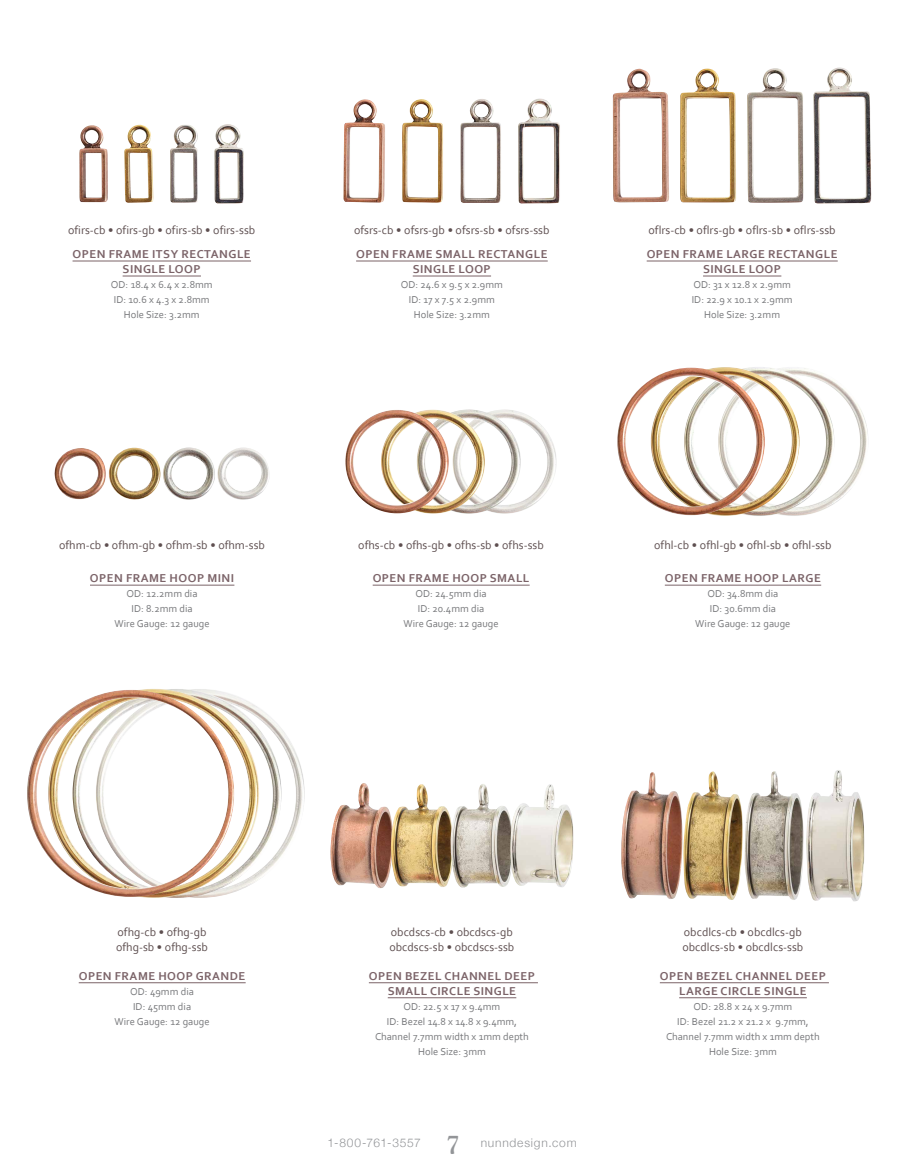
<style>
.page{position:relative;width:905px;height:1175px;background:#fff}
.page>*{position:absolute;margin:0;border:0;box-sizing:border-box;transform-origin:0 0}
.t1{font:700 25.5px "Goudy Old Style BT";color:#939598}
.t2{font:12px/15px "Corbel";color:#5e4f50}
.t3{font:700 12px/15px "Corbel";letter-spacing:.04em;color:#7b6368;text-align:center}
.t4{font:300 12px "Helvetica Neue";letter-spacing:.065em;color:#939598}
.t5{font:10.5px/15px "Corbel";color:#77787b;text-align:center}
</style>
<div class="page">
<hr style="left:90px;top:585px;width:144px;height:1px;background:#7b6368">
<hr style="left:372px;top:585px;width:157px;height:1px;background:#7b6368">
<hr style="left:664px;top:585px;width:157px;height:1px;background:#7b6368">
<hr style="left:79px;top:982px;width:167px;height:1px;background:#7b6368">
<img style="left:109px;top:447px;width:160px;height:53px">
<img style="left:54px;top:448px;width:52px;height:51px">
<img style="left:281px;top:728px;width:24px;height:128px">
<img style="left:259px;top:708px;width:22px;height:171px">
<img style="left:140px;top:689px;width:119px;height:209px">
<img style="left:27px;top:690px;width:207px;height:207px">
<img style="left:834px;top:382px;width:34px;height:122px">
<img style="left:799px;top:368px;width:35px;height:148px">
<img style="left:686px;top:367px;width:113px;height:149px">
<img style="left:617px;top:368px;width:147px;height:147px">
<img style="left:521px;top:412px;width:35px;height:99px">
<img style="left:485px;top:409px;width:36px;height:104px">
<img style="left:430px;top:409px;width:55px;height:104px">
<img style="left:345px;top:410px;width:104px;height:103px">
<hr style="left:73px;top:261px;width:178px;height:1px;background:#7b6368">
<hr style="left:123px;top:276px;width:78px;height:1px;background:#7b6368">
<hr style="left:356px;top:261px;width:191px;height:1px;background:#7b6368">
<hr style="left:413px;top:276px;width:78px;height:1px;background:#7b6368">
<hr style="left:646px;top:261px;width:191px;height:1px;background:#7b6368">
<hr style="left:703px;top:276px;width:78px;height:1px;background:#7b6368">
<img style="left:612px;top:69px;width:57px;height:133px">
<img style="left:680px;top:69px;width:56px;height:133px">
<img style="left:747px;top:68px;width:57px;height:135px">
<img style="left:813px;top:68px;width:58px;height:136px">
<img style="left:343px;top:99px;width:42px;height:104px">
<img style="left:402px;top:99px;width:41px;height:104px">
<img style="left:460px;top:99px;width:41px;height:104px">
<img style="left:518px;top:98px;width:42px;height:105px">
<img style="left:79px;top:125px;width:29px;height:77px">
<img style="left:124px;top:125px;width:29px;height:78px">
<img style="left:170px;top:125px;width:28px;height:78px">
<img style="left:214px;top:124px;width:30px;height:79px">
<hr style="left:369px;top:982px;width:169px;height:1px;background:#7b6368">
<hr style="left:388px;top:997px;width:128px;height:1px;background:#7b6368">
<hr style="left:659px;top:982px;width:169px;height:1px;background:#7b6368">
<hr style="left:679px;top:997px;width:127px;height:1px;background:#7b6368">
<img style="left:621px;top:771px;width:182px;height:129px">
<img style="left:806px;top:770px;width:58px;height:132px">
<img style="left:330px;top:783px;width:61px;height:105px">
<img style="left:391px;top:784px;width:58px;height:103px">
<img style="left:449px;top:784px;width:61px;height:104px">
<img style="left:510px;top:784px;width:63px;height:103px">
<p class="t2" style="left:68px;top:222px;width:189px">ofirs-cb • ofirs-gb • ofirs-sb • ofirs-ssb</p>
<p class="t2" style="left:354px;top:222px;width:197px">ofsrs-cb • ofsrs-gb • ofsrs-sb • ofsrs-ssb</p>
<p class="t3" style="left:73px;top:246px;width:180px">OPEN FRAME ITSY RECTANGLE<br>SINGLE LOOP</p>
<p class="t5" style="left:111px;top:277px;width:103px">OD: 18.4 x 6.4 x 2.8mm<br>ID: 10.6 x 4.3 x 2.8mm<br>Hole Size: 3.2mm</p>
<p class="t3" style="left:356px;top:246px;width:193px">OPEN FRAME SMALL RECTANGLE<br>SINGLE LOOP</p>
<p class="t5" style="left:401px;top:277px;width:104px">OD: 24.6 x 9.5 x 2.9mm<br>ID: 17 x 7.5 x 2.9mm<br>Hole Size: 3.2mm</p>
<p class="t2" style="left:648px;top:222px;width:189px">oflrs-cb • oflrs-gb • oflrs-sb • oflrs-ssb</p>
<p class="t3" style="left:646px;top:246px;width:192px">OPEN FRAME LARGE RECTANGLE<br>SINGLE LOOP</p>
<p class="t5" style="left:691px;top:277px;width:102px">OD: 31 x 12.8 x 2.9mm<br>ID: 22.9 x 10.1 x 2.9mm<br>Hole Size: 3.2mm</p>
<p class="t2" style="left:59px;top:537px;width:207px">ofhm-cb • ofhm-gb • ofhm-sb • ofhm-ssb</p>
<p class="t2" style="left:358px;top:537px;width:187px">ofhs-cb • ofhs-gb • ofhs-sb • ofhs-ssb</p>
<p class="t2" style="left:654px;top:537px;width:179px">ofhl-cb • ofhl-gb • ofhl-sb • ofhl-ssb</p>
<p class="t3" style="left:90px;top:570px;width:146px">OPEN FRAME HOOP MINI</p>
<p class="t5" style="left:114px;top:586px;width:97px">OD: 12.2mm dia<br>ID: 8.2mm dia<br>Wire Gauge: 12 gauge</p>
<p class="t3" style="left:372px;top:570px;width:158px">OPEN FRAME HOOP SMALL</p>
<p class="t5" style="left:403px;top:586px;width:97px">OD: 24.5mm dia<br>ID: 20.4mm dia<br>Wire Gauge: 12 gauge</p>
<p class="t3" style="left:664px;top:570px;width:158px">OPEN FRAME HOOP LARGE</p>
<p class="t5" style="left:695px;top:586px;width:97px">OD: 34.8mm dia<br>ID: 30.6mm dia<br>Wire Gauge: 12 gauge</p>
<p class="t2" style="left:116px;top:924px;width:93px">ofhg-cb • ofhg-gb ofhg-sb • ofhg-ssb</p>
<p class="t3" style="left:79px;top:968px;width:168px">OPEN FRAME HOOP GRANDE</p>
<p class="t5" style="left:114px;top:983px;width:97px">OD: 49mm dia<br>ID: 45mm dia<br>Wire Gauge: 12 gauge</p>
<p class="t2" style="left:389px;top:924px;width:126px">obcdscs-cb • obcdscs-gb obcdscs-sb • obcdscs-ssb</p>
<p class="t3" style="left:369px;top:968px;width:168px">OPEN BEZEL CHANNEL DEEP<br>SMALL CIRCLE SINGLE</p>
<p class="t5" style="left:375px;top:998px;width:155px">OD: 22.5 x 17 x 9.4mm<br>ID: Bezel 14.8 x 14.8 x 9.4mm,<br>Channel 7.7mm width x 1mm depth<br>Hole Size: 3mm</p>
<h1 class="t1" style="left:446px;top:1128px;width:15px">7</h1>
<p class="t4" style="left:327px;top:1133px;width:95px">1-800-761-3557</p>
<p class="t4" style="left:480px;top:1133px;width:98px">nunndesign.com</p>
<p class="t2" style="left:682px;top:924px;width:122px">obcdlcs-cb • obcdlcs-gb obcdlcs-sb • obcdlcs-ssb</p>
<p class="t3" style="left:659px;top:968px;width:168px">OPEN BEZEL CHANNEL DEEP<br>LARGE CIRCLE SINGLE</p>
<p class="t5" style="left:666px;top:998px;width:155px">OD: 28.8 x 24 x 9.7mm<br>ID: Bezel 21.2 x 21.2 x 9.7mm,<br>Channel 7.7mm width x 1mm depth<br>Hole Size: 3mm</p>
</div>
